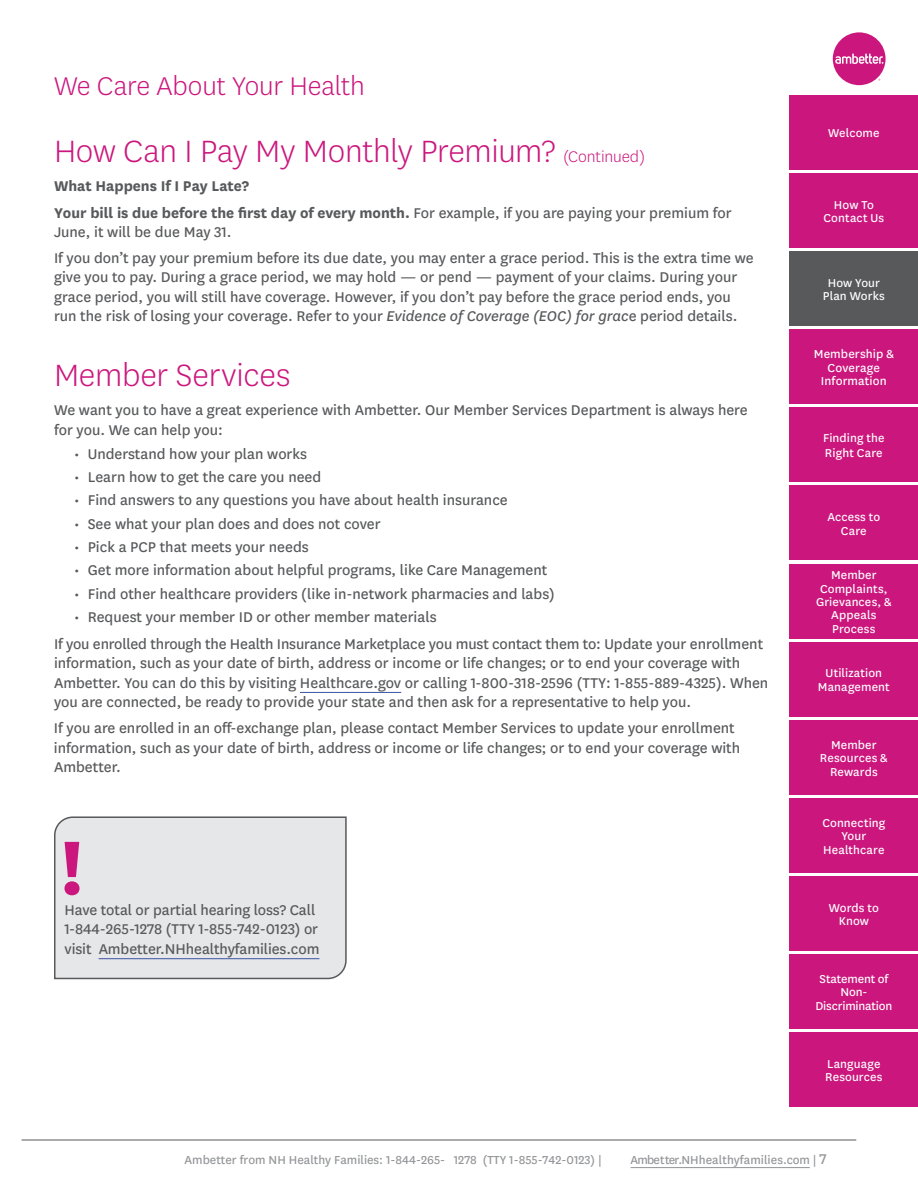
<style>
.page{position:relative;width:918px;height:1188px;background:#fff}
.page>*{position:absolute;margin:0;border:0;box-sizing:border-box;transform-origin:0 0}
.t1{font:300 36px "Htyghy Centene Sans";letter-spacing:-.01em;color:#cb177d}
.t2{font:300 30px "Htyghy Centene Sans";letter-spacing:-.005em;color:#cb177d}
.t3{font:16.5px/19.5px "Kbngxs Centene Sans";color:#58595b}
.t4{font:700 16.5px "Gqxsjs Centene Sans";color:#58595b}
.t5{font:13.5px "Kbngxs Centene Sans";color:#939598}
.t6{font:13.5px/13.5px "Nnplcg Centene Sans";letter-spacing:.01em;color:#fff;text-align:center}
.t7{font:13.35px/13.4px "Krrgyg Centene Sans";letter-spacing:.01em;color:#fff;text-align:center}
.t8{font:13.35px/13.4px "Xxymkq Centene Sans";letter-spacing:-.015em;color:#fff;text-align:center}
.t9{font:13.35px/13.4px "Ytxtcs Centene Sans";letter-spacing:.01em;color:#fff;text-align:center}
.t10{font:13.35px/13.4px "Csbshs Centene Sans";letter-spacing:.01em;color:#fff;text-align:center}
.t11{font:13.35px/13.4px "Ynfbfy Centene Sans";letter-spacing:.01em;color:#fff;text-align:center}
.t12{font:13.35px/14.9px "Pfwvvy Centene Sans";letter-spacing:.005em;color:#fff}
.t13{font:13.35px/13.4px "Rcpyxn Centene Sans";letter-spacing:.01em;color:#fff}
.t14{font:13.35px/13.4px "Pkdlrn Centene Sans";letter-spacing:.005em;color:#fff;text-align:center}
.t15{font:13.35px/13.4px "Chtbpk Centene Sans";letter-spacing:.01em;color:#fff;text-align:center}
.t16{font:13.35px/13.4px "Nmhnsj Centene Sans";letter-spacing:.01em;color:#fff;text-align:center}
.t17{font:13.35px/13.4px "Tysscs Centene Sans";letter-spacing:.005em;color:#fff;text-align:center}
.t18{font:13.35px "Qrybnh Centene Sans";letter-spacing:.005em;color:#fff}
.s1{font-size:18px}
.s2{font-family:"Gqxsjs Centene Sans";font-weight:700}
.s3{font-family:"Fqbdfq Centene Sans";font-style:italic}
.s4{font-size:16.5px}
</style>
<div class="page">
<hr style="left:22px;top:1140px;width:834px;height:1px;background:#58595b">
<hr style="left:631px;top:1167px;width:179px;height:1px;background:#939598">
<hr style="left:300px;top:692px;width:101px;height:1px;background:#3a53a4">
<div style="left:790px;top:95px;width:128px;height:75px;background:#cb177d"></div>
<div style="left:54px;top:816px;width:293px;height:164px;background:#e6e7e8"></div>
<div style="left:790px;top:173px;width:128px;height:75px;background:#cb177d"></div>
<div style="left:790px;top:329px;width:128px;height:75px;background:#cb177d"></div>
<div style="left:790px;top:407px;width:128px;height:75px;background:#cb177d"></div>
<div style="left:790px;top:486px;width:128px;height:74px;background:#cb177d"></div>
<div style="left:790px;top:564px;width:128px;height:74px;background:#cb177d"></div>
<div style="left:790px;top:642px;width:128px;height:75px;background:#cb177d"></div>
<div style="left:790px;top:720px;width:128px;height:75px;background:#cb177d"></div>
<div style="left:833px;top:32px;width:53px;height:53px;background:#cb177d;border-radius:50%"></div>
<svg style="left:835px;top:54px;width:48px;height:10px"></svg>
<div style="left:790px;top:798px;width:128px;height:75px;background:#cb177d"></div>
<div style="left:790px;top:876px;width:128px;height:75px;background:#cb177d"></div>
<div style="left:790px;top:954px;width:128px;height:75px;background:#cb177d"></div>
<div style="left:790px;top:1032px;width:128px;height:75px;background:#cb177d"></div>
<div style="left:790px;top:251px;width:128px;height:75px;background:#58595b"></div>
<p class="t2" style="left:54px;top:67px;width:313px">We Care About Your Health</p>
<h1 class="t1" style="left:54px;top:129px;width:593px">How Can I Pay My Monthly Premium? <span class="s1">(Continued)</span></h1>
<h4 class="t4" style="left:54px;top:175px;width:197px">What Happens If I Pay Late?</h4>
<p class="t3" style="left:54px;top:202px;width:679px;line-height:19px"><span class="s2">Your bill is due before the first day of every month.</span> For example, if you are paying your premium for<br>June, it will be due May 31.</p>
<p class="t3" style="left:54px;top:247px;width:701px">If you don’t pay your premium before its due date, you may enter a grace period. This is the extra time we give you to pay. During a grace period, we may hold — or pend — payment of your claims. During your grace period, you will still have coverage. However, if you don’t pay before the grace period ends, you run the risk of losing your coverage. Refer to your <span class="s3">Evidence of Coverage (EOC) for grac</span>e period details.</p>
<h3 class="t1" style="left:54px;top:353px;width:238px">Member Services</h3>
<p class="t3" style="left:54px;top:400px;width:695px">We want you to have a great experience with Ambetter. Our Member Services Department is always here for you. We can help you:</p>
<p class="t3" style="left:74px;top:443px;width:234px">• Understand how your plan works</p>
<p class="t3" style="left:74px;top:466px;width:249px">• Learn how to get the care you need</p>
<p class="t3" style="left:74px;top:490px;width:435px">• Find answers to any questions you have about health insurance</p>
<p class="t3" style="left:74px;top:513px;width:308px">• See what your plan does and does not cover</p>
<p class="t3" style="left:74px;top:536px;width:236px">• Pick a PCP that meets your needs</p>
<p class="t3" style="left:74px;top:560px;width:475px">• Get more information about helpful programs, like Care Management</p>
<p class="t3" style="left:74px;top:583px;width:482px">• Find other healthcare providers (like in-network pharmacies and labs)</p>
<p class="t3" style="left:74px;top:607px;width:364px">• Request your member ID or other member materials</p>
<p class="t3" style="left:54px;top:633px;width:716px">If you enrolled through the Health Insurance Marketplace you must contact them to: Update your enrollment information, such as your date of birth, address or income or life changes; or to end your coverage with Ambetter. You can do this by visiting Healthcare.gov or calling 1-800-318-2596 (TTY: 1-855-889-4325). When you are connected, be ready to provide your state and then ask for a representative to help you.</p>
<p class="t3" style="left:54px;top:718px;width:688px">If you are enrolled in an off-exchange plan, please contact Member Services to update your enrollment information, such as your date of birth, address or income or life changes; or to end your coverage with<br>Ambetter.</p>
<p class="t3" style="left:64px;top:899px;width:256px">Have total or partial hearing loss? Call<br>1-844-265-1278 (TTY 1-855-742-0123) or visit Ambetter.NHhealthyfamilies.com</p>
<p class="t18" style="left:828px;top:124px;width:53px">Welcome</p>
<p class="t15" style="left:823px;top:197px;width:62px">How To<br>Contact Us</p>
<p class="t14" style="left:823px;top:276px;width:64px">How Your<br>Plan Works</p>
<p class="t6" style="left:814px;top:347px;width:82px">Membership &amp;<br>Coverage<br>Information</p>
<p class="t12" style="left:823px;top:430px;width:63px">Finding the<br>Right Care</p>
<p class="t16" style="left:827px;top:510px;width:55px">Access to<br>Care</p>
<p class="t7" style="left:816px;top:568px;width:77px">Member<br>Complaints,<br>Grievances, &amp;<br>Appeals<br>Process</p>
<p class="t11" style="left:818px;top:666px;width:73px">Utilization<br>Management</p>
<p class="t10" style="left:820px;top:737px;width:69px">Member<br>Resources &amp;<br>Rewards</p>
<p class="t9" style="left:822px;top:815px;width:65px">Connecting<br>Your<br>Healthcare</p>
<p class="t17" style="left:829px;top:900px;width:52px">Words to<br>Know</p>
<p class="t8" style="left:815px;top:972px;width:78px">Statement of<br>Non-<br>Discrimination</p>
<p class="t13" style="left:825px;top:1056px;width:59px">Language<br>Resources</p>
<p class="t5" style="left:185px;top:1151px;width:419px">Ambetter from NH Healthy Families: 1-844-265- 1278 (TTY 1-855-742-0123) |</p>
<p class="t5" style="left:631px;top:1151px;width:198px">Ambetter.NHhealthyfamilies.com | <span class="s4">7</span></p>
</div>
